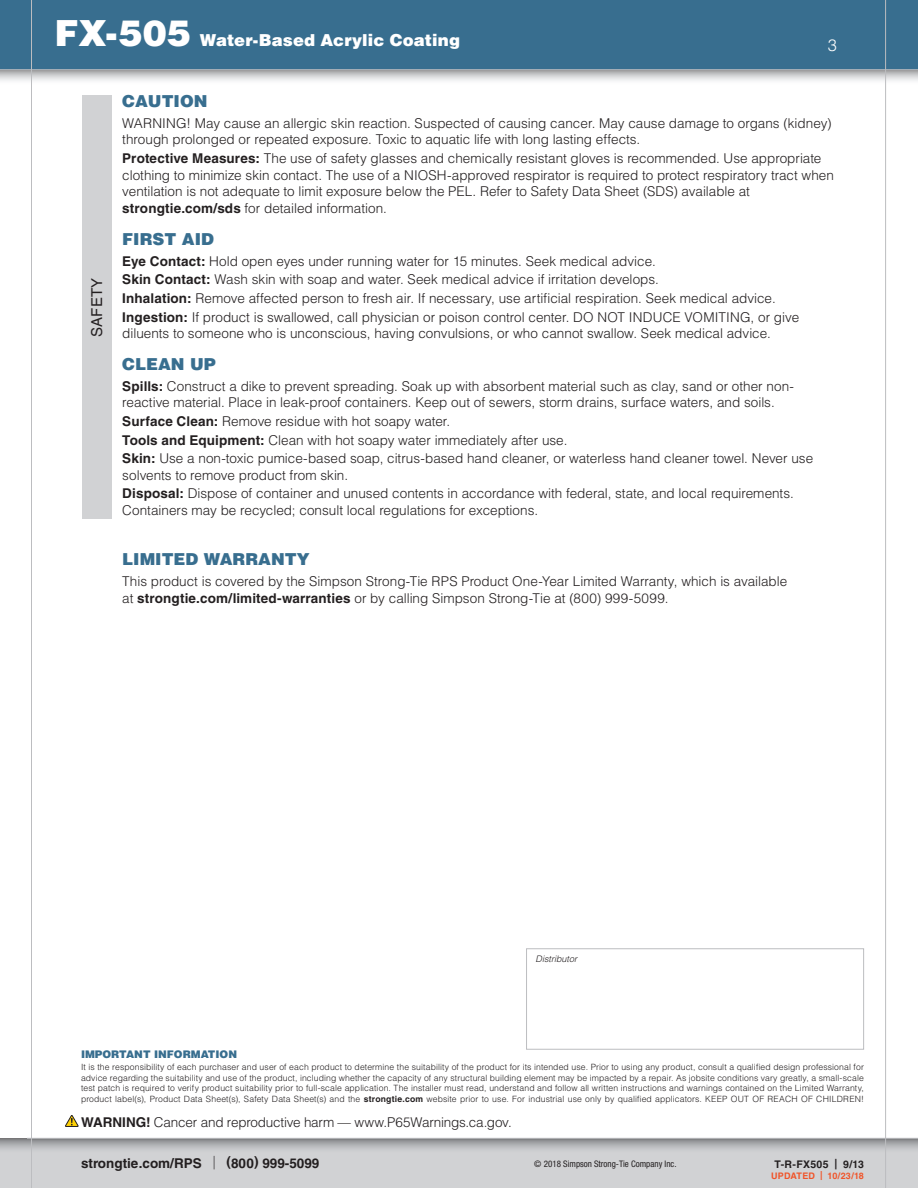
<style>
.page{position:relative;width:918px;height:1188px;background:#fff}
.page>*{position:absolute;margin:0;border:0;box-sizing:border-box;transform-origin:0 0}
.t1{font:900 16.5px "Helvetica LT Std";color:#386e8f}
.PRODUCT_NAME_sub_pag{font:900 16.5px "Helvetica LT Std";letter-spacing:.005em;color:#fff}
.t2{font:300 16.5px "Helvetica LT Std";color:#fff}
.t3{font:15px "Helvetica LT Std";letter-spacing:.01em;color:#231f20}
.text{font:300 13.5px/16.5px "Helvetica LT Std";color:#231f20}
.t4{font:700 13.5px "Helvetica LT Std";color:#231f20}
.t5{font:900 10.5px "Helvetica LT Std";color:#386e8f}
.t6{font:700 10.5px "Helvetica LT Std";letter-spacing:.03em;color:#231f20}
.Copyright_Text{font:condensed 9px "Helvetica Neue LT Std";color:#231f20}
.WARNING{font:700 9px "Helvetica LT Std";letter-spacing:.015em;color:#f05429}
.t7{font:italic 300 9px "Helvetica LT Std";color:#231f20}
.text-2{font:300 8.7px/10.5px "Helvetica LT Std";letter-spacing:.02em;color:#231f20;text-align:justify}
.s1{font-size:36px}
.s2{font-weight:700}
.s3{font-weight:300}
</style>
<div class="page">
<svg style="left:0;top:70px;width:918px;height:13px"></svg>
<div style="left:0;top:1138px;width:918px;height:50px;background:#d1d2d4"></div>
<svg style="left:0;top:1138px;width:918px;height:12px"></svg>
<hr style="left:27px;top:1138px;width:891px;height:1px;background:#bcbdc0">
<div style="left:0;top:0;width:918px;height:70px;background:#386e8f"></div>
<hr style="left:0;top:69px;width:918px;height:1px;background:#bcbdc0">
<hr style="left:31px;top:0;width:1px;height:1188px;background:#bcbdc0">
<hr style="left:885px;top:0;width:1px;height:1188px;background:#bcbdc0">
<div style="left:526px;top:948px;width:338px;height:102px;border:1px solid #bcbdc0"></div>
<div style="left:82px;top:95px;width:30px;height:424px;background:#d1d2d4"></div>
<svg style="left:65px;top:1115px;width:13px;height:12px"></svg>
<p class="PRODUCT_NAME_sub_pag" style="left:54px;top:30px;width:407px"><span class="s1">FX‑505</span> Water-Based Acrylic Coating</p>
<p class="t2" style="left:828px;top:35px;width:11px">3</p>
<p class="t3" style="left:88px;top:337px;width:60px;rotate:-90deg">SAFETY</p>
<p class="t1" style="left:122px;top:90px;width:87px">CAUTION</p>
<p class="text" style="left:122px;top:115px;width:711px">WARNING! May cause an allergic skin reaction. Suspected of causing cancer. May cause damage to organs (kidney) through prolonged or repeated exposure. Toxic to aquatic life with long lasting effects.</p>
<p class="text" style="left:122px;top:150px;width:713px"><span class="s2">Protective Measures:</span> The use of safety glasses and chemically resistant gloves is recommended. Use appropriate clothing to minimize skin contact. The use of a NIOSH-approved respirator is required to protect respiratory tract when ventilation is not adequate to limit exposure below the PEL. Refer to Safety Data Sheet (SDS) available at <span class="s2">strongtie.com/sds</span> for detailed information.</p>
<p class="t1" style="left:122px;top:228px;width:93px">FIRST AID</p>
<p class="text" style="left:122px;top:252px;width:535px"><span class="s2">Eye Contact:</span> Hold open eyes under running water for 15 minutes. Seek medical advice.</p>
<p class="text" style="left:122px;top:271px;width:538px"><span class="s2">Skin Contact:</span> Wash skin with soap and water. Seek medical advice if irritation develops.</p>
<p class="text" style="left:122px;top:290px;width:655px"><span class="s2">Inhalation:</span> Remove affected person to fresh air. If necessary, use artificial respiration. Seek medical advice.</p>
<p class="text" style="left:122px;top:308px;width:678px"><span class="s2">Ingestion:</span> If product is swallowed, call physician or poison control center. DO NOT INDUCE VOMITING, or give diluents to someone who is unconscious, having convulsions, or who cannot swallow. Seek medical advice.</p>
<p class="t1" style="left:122px;top:353px;width:95px">CLEAN UP</p>
<p class="text" style="left:122px;top:378px;width:673px"><span class="s2">Spills:</span> Construct a dike to prevent spreading. Soak up with absorbent material such as clay, sand or other non&shy;reactive material. Place in leak-proof containers. Keep out of sewers, storm drains, surface waters, and soils.</p>
<p class="text" style="left:122px;top:413px;width:330px"><span class="s2">Surface Clean:</span> Remove residue with hot soapy water.</p>
<p class="text" style="left:122px;top:431px;width:447px"><span class="s2">Tools and Equipment:</span> Clean with hot soapy water immediately after use.</p>
<p class="text" style="left:122px;top:450px;width:692px"><span class="s2">Skin:</span> Use a non-toxic pumice-based soap, citrus-based hand cleaner, or waterless hand cleaner towel. Never use solvents to remove product from skin.</p>
<p class="text" style="left:122px;top:485px;width:673px"><span class="s2">Disposal:</span> Dispose of container and unused contents in accordance with federal, state, and local requirements.<br>Containers may be recycled; consult local regulations for exceptions.</p>
<p class="t1" style="left:122px;top:549px;width:189px">LIMITED WARRANTY</p>
<p class="text" style="left:122px;top:573px;width:666px">This product is covered by the Simpson Strong-Tie RPS Product One-Year Limited Warranty, which is available at <span class="s2">strongtie.com/limited-warranties</span> or by calling Simpson Strong-Tie at (800) 999-5099.</p>
<p class="t7" style="left:536px;top:953px;width:43px">Distributor</p>
<p class="t5" style="left:81px;top:1047px;width:158px">IMPORTANT INFORMATION</p>
<p class="text-2" style="left:81px;top:1062px;width:785px">It is the responsibility of each purchaser and user of each product to determine the suitability of the product for its intended use. Prior to using any product, consult a qualified design professional for advice regarding the suitability and use of the product, including whether the capacity of any structural building element may be impacted by a repair. As jobsite conditions vary greatly, a small-scale test patch is required to verify product suitability prior to full-scale application. The installer must read, understand and follow all written instructions and warnings contained on the Limited Warranty, product label(s), Product Data Sheet(s), Safety Data Sheet(s) and the <span class="s2">strongtie.com</span> website prior to use. For industrial use only by qualified applicators. KEEP OUT OF REACH OF CHILDREN!</p>
<p class="text" style="left:81px;top:1113px;width:432px"><span class="s2">WARNING!</span> Cancer and reproductive harm — www.P65Warnings.ca.gov.</p>
<p class="t4" style="left:81px;top:1155px;width:240px">strongtie.com/RPS <span class="s3">|</span> (800) 999-5099</p>
<p class="Copyright_Text" style="left:534px;top:1159px;width:144px">© 2018 Simpson Strong‑Tie Company Inc.</p>
<p class="WARNING" style="left:771px;top:1171px;width:94px">UPDATED | 10/23/18</p>
<p class="t6" style="left:775px;top:1158px;width:91px">T-R-FX505 | 9/13</p>
</div>
